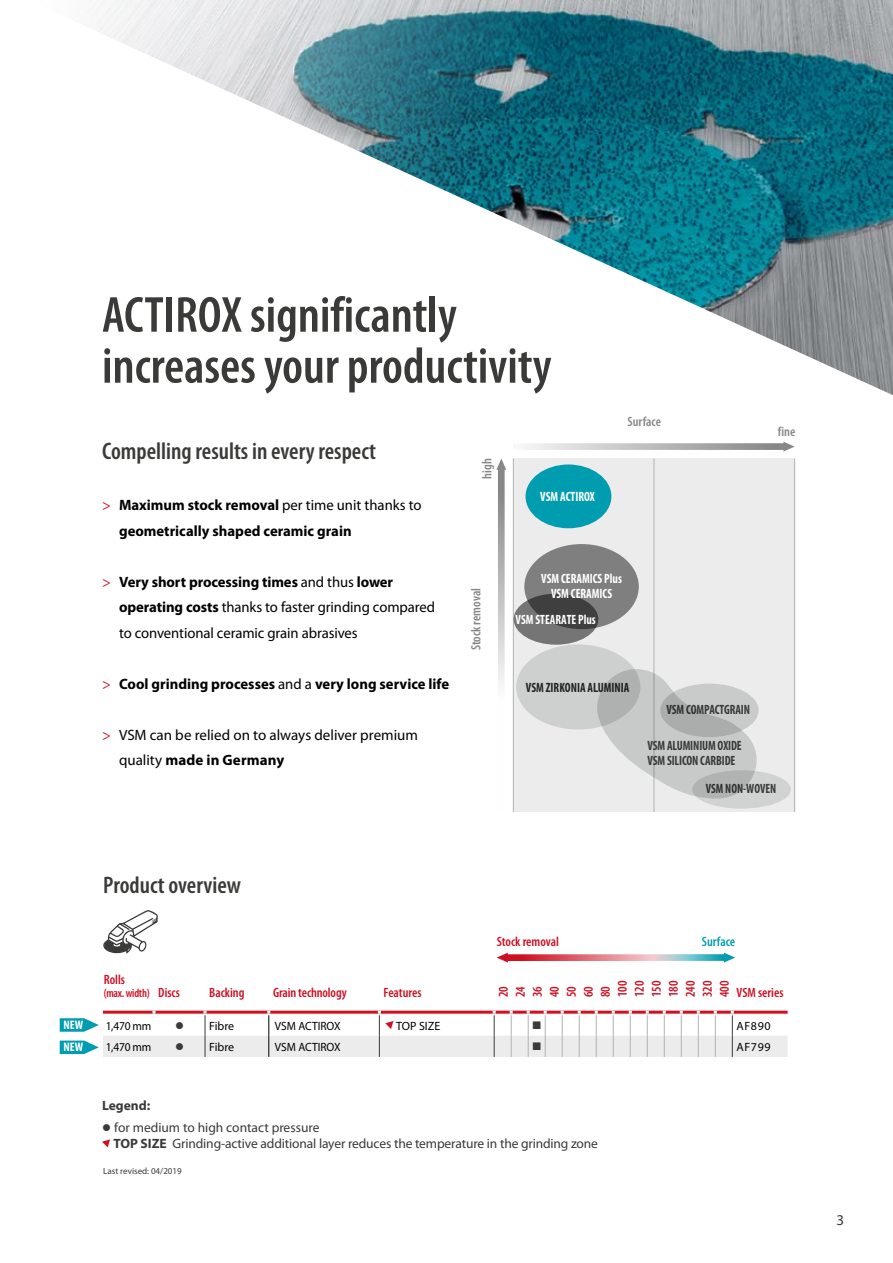
<style>
.page{position:relative;width:893px;height:1263px;background:#fff}
.page>*{position:absolute;margin:0;border:0;box-sizing:border-box;transform-origin:0 0}
.t1{font:600 condensed 51px/51px "Myriad Pro";color:#3a3a39}
.t2{font:600 condensed 24px "Myriad Pro";color:#3a3a39}
.t3{font:15px/25.5px "Myriad Pro";letter-spacing:-.005em;color:#000}
.t4{font:700 15px/25.5px "Myriad Pro";color:#000}
.t5{font:15px "Myriad Pro";color:#3a3a39}
.t6{font:13.5px/16.2px "Myriad Pro";letter-spacing:-.01em;color:#3a3a39}
.t7{font:600 condensed 13.5px/17px "Myriad Pro";color:#cd1022}
.t8{font:700 condensed 13.5px/15px "Myriad Pro";color:#fff;text-align:center;scale:.9 1}
.t9{font:700 condensed 13.5px/15px "Myriad Pro";letter-spacing:-.01em;color:#3a3a39;scale:.9 1}
.t10{font:600 condensed 13.5px "Myriad Pro";color:#868786}
.t11{font:700 condensed 13.5px "Myriad Pro";color:#000;scale:.9 1}
.t12{font:700 condensed 13.5px "Myriad Pro";letter-spacing:-.01em;color:#3a3a39;scale:.88 1}
.t13{font:600 condensed 13.5px "Myriad Pro";color:#009db0}
.t14{font:700 13.5px "Myriad Pro";color:#3a3a39}
.t15{font:700 condensed 12.45px/22.4px "Myriad Pro";color:#fff}
.t16{font:12px "Myriad Pro";color:#000;scale:.95 1}
.t17{font:12px "Myriad Pro";color:#000}
.t18{font:600 condensed 12px "Myriad Pro";letter-spacing:-.02em;color:#cd1022;scale:.95 1}
.t19{font:9px "Myriad Pro";color:#3a3a39}
.s1{font-weight:400;color:#cd1022}
.s2{font-weight:400}
.s3{color:#cd1022}
.s4{font-weight:700}
.s5{font-size:13.5px}
.s6{color:#3a3a39}
</style>
<div class="page">
<svg style="left:497px;top:953px;width:238px;height:9px"></svg>
<svg style="left:102px;top:1139px;width:9px;height:9px"></svg>
<div style="left:513px;top:459px;width:281px;height:353px;background:#ececec"></div>
<hr style="left:794px;top:459px;width:1px;height:353px;background:#b1b2b3">
<hr style="left:654px;top:459px;width:1px;height:353px;background:#b1b2b3">
<svg style="left:524px;top:442px;width:271px;height:9px"></svg>
<svg style="left:496px;top:459px;width:10px;height:226px"></svg>
<hr style="left:513px;top:459px;width:1px;height:353px;background:#b1b2b3">
<div style="left:524px;top:544px;width:115px;height:85px;background:#7f7f7f;border-radius:50%"></div>
<svg style="left:514px;top:594px;width:84px;height:51px;background:#595959"></svg>
<div style="left:525px;top:464px;width:86px;height:64px;background:#009db0;border-radius:50%"></div>
<div style="left:516px;top:644px;width:124px;height:85px;background:#c9caca;border-radius:50%"></div>
<div style="left:692px;top:770px;width:99px;height:39px;background:#d1d2d2;border-radius:50%"></div>
<svg style="left:597px;top:669px;width:160px;height:130px"></svg>
<svg style="left:103px;top:910px;width:55px;height:44px"></svg>
<img style="left:90px;top:0;width:803px;height:395px">
<svg style="left:60px;top:1010px;width:728px;height:47px"></svg>
<h1 class="t1" style="left:102px;top:290px;width:451px">ACTIROX significantly increases your productivity</h1>
<p class="t10" style="left:628px;top:414px;width:35px">Surface</p>
<h2 class="t2" style="left:102px;top:438px;width:276px">Compelling results in every respect</h2>
<p class="t4" style="left:119px;top:493px;width:304px;text-indent:-17px"><span class="s1">&gt;</span> Maximum stock removal <span class="s2">per time unit thanks to </span>geometrically shaped ceramic grain</p>
<p class="t3" style="left:119px;top:569px;width:317px;text-indent:-17px"><span class="s3">&gt;</span> <span class="s4">Very short processing times</span> and thus <span class="s4">lower operating costs</span> thanks to faster grinding compared to conventional ceramic grain abrasives</p>
<p class="t4" style="left:102px;top:671px;width:349px"><span class="s1">&gt;</span> Cool grinding processes <span class="s2">and a</span> very long service life</p>
<p class="t3" style="left:119px;top:722px;width:300px;text-indent:-17px"><span class="s3">&gt;</span> VSM can be relied on to always deliver premium quality <span class="s4">made in Germany</span></p>
<p class="t10" style="left:480px;top:479px;width:22px;rotate:-90deg">high</p>
<p class="t8" style="left:540px;top:490px;width:62px">VSM ACTIROX</p>
<p class="t10" style="left:468px;top:650px;width:64px;rotate:-90deg">Stock removal</p>
<p class="t8" style="left:541px;top:571px;width:91px">VSM CERAMICS Plus<br>VSM CERAMICS</p>
<p class="t8" style="left:516px;top:612px;width:91px">VSM STEARATE Plus</p>
<p class="t11" style="left:526px;top:680px;width:116px">VSM ZIRKONIA ALUMINIA</p>
<p class="t9" style="left:667px;top:702px;width:94px">VSM COMPACTGRAIN</p>
<p class="t9" style="left:648px;top:738px;width:106px">VSM ALUMINIUM OXIDE<br>VSM SILICON CARBIDE</p>
<p class="t10" style="left:778px;top:424px;width:19px">fine</p>
<p class="t12" style="left:706px;top:781px;width:82px">VSM NON-WOVEN</p>
<p class="t15" style="left:64px;top:1014px;width:21px">NEW<br>NEW</p>
<h2 class="t2" style="left:103px;top:872px;width:139px">Product overview</h2>
<p class="t7" style="left:497px;top:934px;width:64px">Stock removal</p>
<p class="t13" style="left:702px;top:934px;width:35px">Surface</p>
<p class="t7" style="left:104px;top:971px;width:23px">Rolls</p>
<p class="t18" style="left:104px;top:986px;width:82px">(max. width) <span class="s5">Discs</span></p>
<p class="t7" style="left:209px;top:984px;width:37px">Backing</p>
<p class="t7" style="left:273px;top:984px;width:75px">Grain technology</p>
<p class="t7" style="left:384px;top:984px;width:39px">Features</p>
<p class="t7" style="left:495px;top:997px;width:18px;rotate:-90deg">20<br>24<br>36<br>40<br>50<br>60<br>80<br>100<br>120<br>150<br>180<br>240<br>320<br>400</p>
<p class="t7" style="left:737px;top:984px;width:48px">VSM series</p>
<p class="t16" style="left:106px;top:1019px;width:49px">1,470 mm</p>
<p class="t17" style="left:175px;top:1019px;width:61px"><span class="s6">●</span> Fibre</p>
<p class="t16" style="left:275px;top:1019px;width:71px">VSM ACTIROX</p>
<p class="t17" style="left:396px;top:1019px;width:46px">TOP SIZE</p>
<p class="t17" style="left:737px;top:1019px;width:36px">AF890</p>
<p class="t16" style="left:106px;top:1040px;width:49px">1,470 mm</p>
<p class="t17" style="left:175px;top:1040px;width:61px"><span class="s6">●</span> Fibre</p>
<p class="t16" style="left:275px;top:1040px;width:71px">VSM ACTIROX</p>
<p class="t17" style="left:737px;top:1040px;width:36px">AF799</p>
<p class="t14" style="left:102px;top:1098px;width:50px">Legend:</p>
<p class="t6" style="left:113px;top:1119px;width:486px;text-indent:-11px">● for medium to high contact pressure<br><span class="s4">TOP SIZE</span> Grinding-active additional layer reduces the temperature in the grinding zone</p>
<p class="t19" style="left:103px;top:1166px;width:80px">Last revised: 04/2019</p>
<p class="t5" style="left:837px;top:1211px;width:9px">3</p>
</div>
